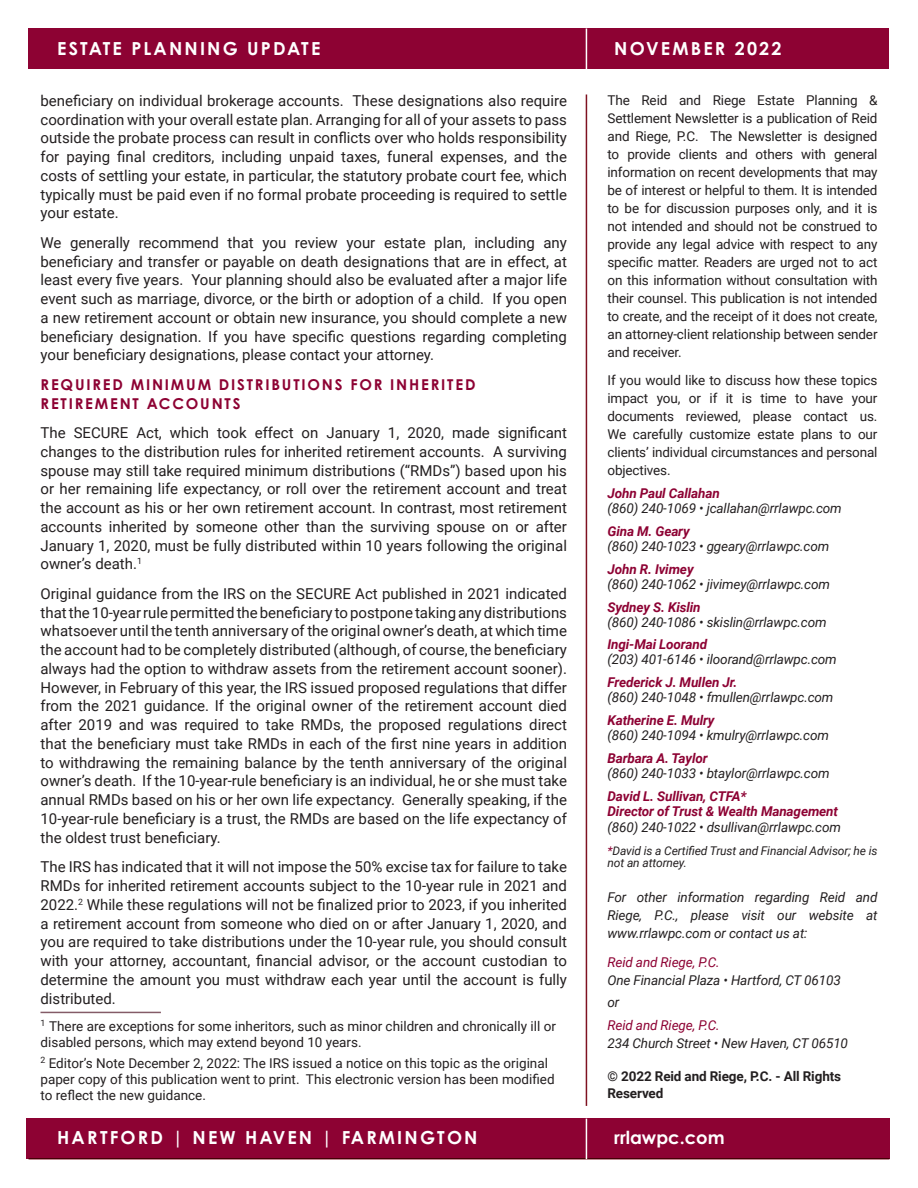
<style>
.page{position:relative;width:918px;height:1188px;background:#fff}
.page>*{position:absolute;margin:0;border:0;box-sizing:border-box;transform-origin:0 0}
.Body_Copy{font:700 18px "Century Gothic Pro";letter-spacing:.12em;color:#fff}
.Body_Copy-2{font:700 18px "Century Gothic Pro";color:#fff}
.Body_Copy-3{font:15px/18.8px "Roboto";color:#231f20;text-align:justify}
.Body_Copy-4{font:700 15px/18.8px "Century Gothic Pro";letter-spacing:.12em;color:#8d0233}
.Body_Copy-5{font:13.5px/18px "Roboto";color:#231f20;text-align:justify}
.Body_Copy-6{font:italic 13.5px/15px "Roboto";letter-spacing:-.01em;color:#231f20}
.Body_Copy-7{font:italic 700 13.5px/15px "Roboto";letter-spacing:-.01em;color:#8d0233}
.Body_Copy-8{font:700 13.5px/16.5px "Roboto";letter-spacing:-.01em;color:#231f20}
.Body_Copy-9{font:italic 12px/12px "Roboto";letter-spacing:-.01em;color:#231f20}
.s1{font-weight:700;color:#8d0233}
.s2{color:#8d0233}
</style>
<div class="page">
<hr style="left:586px;top:94px;width:1px;height:1012px;background:#7f1221">
<hr style="left:28px;top:1158px;width:862px;height:2px;background:#7f1221">
<div style="left:26px;top:1119px;width:864px;height:40px;background:#8d0233"></div>
<hr style="left:586px;top:1119px;width:1px;height:40px;background:#fff">
<div style="left:28px;top:28px;width:862px;height:41px;background:#8d0233"></div>
<hr style="left:586px;top:28px;width:1px;height:54px;background:#fff">
<hr style="left:40px;top:1012px;width:121px;height:1px;background:#845b67">
<p class="Body_Copy" style="left:57px;top:37px;width:265px">ESTATE PLANNING UPDATE</p>
<p class="Body_Copy" style="left:614px;top:37px;width:169px">NOVEMBER 2022</p>
<p class="Body_Copy-3" style="left:40px;top:90px;width:528px">beneficiary on individual brokerage accounts. These designations also require coordination with your overall estate plan. Arranging for all of your assets to pass outside the probate process can result in conflicts over who holds responsibility for paying final creditors, including unpaid taxes, funeral expenses, and the costs of settling your estate, in particular, the statutory probate court fee, which typically must be paid even if no formal probate proceeding is required to settle your estate.</p>
<p class="Body_Copy-3" style="left:40px;top:233px;width:528px">We generally recommend that you review your estate plan, including any beneficiary and transfer or payable on death designations that are in effect, at least every five years. Your planning should also be evaluated after a major life event such as marriage, divorce, or the birth or adoption of a child. If you open a new retirement account or obtain new insurance, you should complete a new beneficiary designation. If you have specific questions regarding completing your beneficiary designations, please contact your attorney.</p>
<p class="Body_Copy-4" style="left:40px;top:375px;width:437px">REQUIRED MINIMUM DISTRIBUTIONS FOR INHERITED<br>RETIREMENT ACCOUNTS</p>
<p class="Body_Copy-3" style="left:40px;top:423px;width:528px">The SECURE Act, which took effect on January 1, 2020, made significant changes to the distribution rules for inherited retirement accounts. A surviving spouse may still take required minimum distributions (“RMDs”) based upon his or her remaining life expectancy, or roll over the retirement account and treat the account as his or her own retirement account. In contrast, most retirement accounts inherited by someone other than the surviving spouse on or after January 1, 2020, must be fully distributed within 10 years following the original owner’s death.<sup>1</sup></p>
<p class="Body_Copy-3" style="left:40px;top:584px;width:528px">Original guidance from the IRS on the SECURE Act published in 2021 indicated that the 10-year rule permitted the beneficiary to postpone taking any distributions whatsoever until the tenth anniversary of the original owner’s death, at which time the account had to be completely distributed (although, of course, the beneficiary always had the option to withdraw assets from the retirement account sooner).<br>However, in February of this year, the IRS issued proposed regulations that differ from the 2021 guidance. If the original owner of the retirement account died after 2019 and was required to take RMDs, the proposed regulations direct that the beneficiary must take RMDs in each of the first nine years in addition to withdrawing the remaining balance by the tenth anniversary of the original owner’s death. If the 10-year-rule beneficiary is an individual, he or she must take annual RMDs based on his or her own life expectancy. Generally speaking, if the 10-year-rule beneficiary is a trust, the RMDs are based on the life expectancy of the oldest trust beneficiary.</p>
<p class="Body_Copy-3" style="left:40px;top:857px;width:528px">The IRS has indicated that it will not impose the 50% excise tax for failure to take RMDs for inherited retirement accounts subject to the 10-year rule in 2021 and 2022.<sup>2</sup> While these regulations will not be finalized prior to 2023, if you inherited a retirement account from someone who died on or after January 1, 2020, and you are required to take distributions under the 10-year rule, you should consult with your attorney, accountant, financial advisor, or the account custodian to determine the amount you must withdraw each year until the account is fully distributed.</p>
<p class="Body_Copy-5" style="left:40px;top:1017px;width:517px;line-height:16.2px"><sup>1</sup> There are exceptions for some inheritors, such as minor children and chronically ill or disabled persons, which may extend beyond 10 years.</p>
<p class="Body_Copy-5" style="left:40px;top:1055px;width:516px;line-height:16.2px;text-align:left"><sup>2</sup> Editor’s Note December 2, 2022: The IRS issued a notice on this topic as the original paper copy of this publication went to print. This electronic version has been modified to reflect the new guidance.</p>
<p class="Body_Copy-5" style="left:608px;top:90px;width:272px">The Reid and Riege Estate Planning &amp; Settlement Newsletter is a publication of Reid and Riege, P.C. The Newsletter is designed to provide clients and others with general information on recent developments that may be of interest or helpful to them. It is intended to be for discussion purposes only, and it is not intended and should not be construed to provide any legal advice with respect to any specific matter. Readers are urged not to act on this information without consultation with their counsel. This publication is not intended to create, and the receipt of it does not create, an attorney-client relationship between sender and receiver.</p>
<p class="Body_Copy-5" style="left:608px;top:371px;width:272px">If you would like to discuss how these topics impact you, or if it is time to have your documents reviewed, please contact us.<br>We carefully customize estate plans to our clients’ individual circumstances and personal objectives.</p>
<p class="Body_Copy-6" style="left:608px;top:485px;width:236px"><span class="s1">John Paul Callahan<br></span>(860) 240-1069 • jcallahan@rrlawpc.com</p>
<p class="Body_Copy-6" style="left:608px;top:523px;width:223px"><span class="s1">Gina M. Geary<br></span>(860) 240-1023 • ggeary@rrlawpc.com</p>
<p class="Body_Copy-6" style="left:608px;top:561px;width:224px"><span class="s1">John R. Ivimey<br></span>(860) 240-1062 • jivimey@rrlawpc.com</p>
<p class="Body_Copy-6" style="left:608px;top:599px;width:221px"><span class="s1">Sydney S. Kislin<br></span>(860) 240-1086 • skislin@rrlawpc.com</p>
<p class="Body_Copy-6" style="left:608px;top:637px;width:231px"><span class="s1">Ingi-Mai Loorand<br></span>(203) 401-6146 • iloorand@rrlawpc.com</p>
<p class="Body_Copy-6" style="left:608px;top:674px;width:227px"><span class="s1">Frederick J. Mullen Jr.<br></span>(860) 240-1048 • fmullen@rrlawpc.com</p>
<p class="Body_Copy-6" style="left:608px;top:712px;width:223px"><span class="s1">Katherine E. Mulry<br></span>(860) 240-1094 • kmulry@rrlawpc.com</p>
<p class="Body_Copy-6" style="left:608px;top:750px;width:224px"><span class="s1">Barbara A. Taylor<br></span>(860) 240-1033 • btaylor@rrlawpc.com</p>
<p class="Body_Copy-7" style="left:608px;top:788px;width:232px">David L. Sullivan, CTFA*<br>Director of Trust &amp; Wealth Management</p>
<p class="Body_Copy-6" style="left:608px;top:819px;width:235px">(860) 240-1022 • dsullivan@rrlawpc.com</p>
<p class="Body_Copy-9" style="left:608px;top:844px;width:272px"><span class="s2">*</span>David is a Certified Trust and Financial Advisor; he is not an attorney.</p>
<p class="Body_Copy-6" style="left:608px;top:887px;width:272px;line-height:18px;text-align:justify">For other information regarding Reid and Riege, P.C., please visit our website at www.rrlawpc.com or contact us at:</p>
<p class="Body_Copy-6" style="left:608px;top:952px;width:235px;line-height:18px"><span class="s2">Reid and Riege, P.C.<br></span>One Financial Plaza • Hartford, CT 06103</p>
<p class="Body_Copy-6" style="left:608px;top:995px;width:13px">or</p>
<p class="Body_Copy-6" style="left:608px;top:1016px;width:242px;line-height:18px"><span class="s2">Reid and Riege, P.C.<br></span>234 Church Street • New Haven, CT 06510</p>
<p class="Body_Copy-8" style="left:608px;top:1068px;width:235px">© 2022 Reid and Riege, P.C. - All Rights<br>Reserved</p>
<p class="Body_Copy" style="left:57px;top:1126px;width:422px">HARTFORD | NEW HAVEN | FARMINGTON</p>
<p class="Body_Copy-2" style="left:614px;top:1126px;width:112px">rrlawpc.com</p>
</div>
